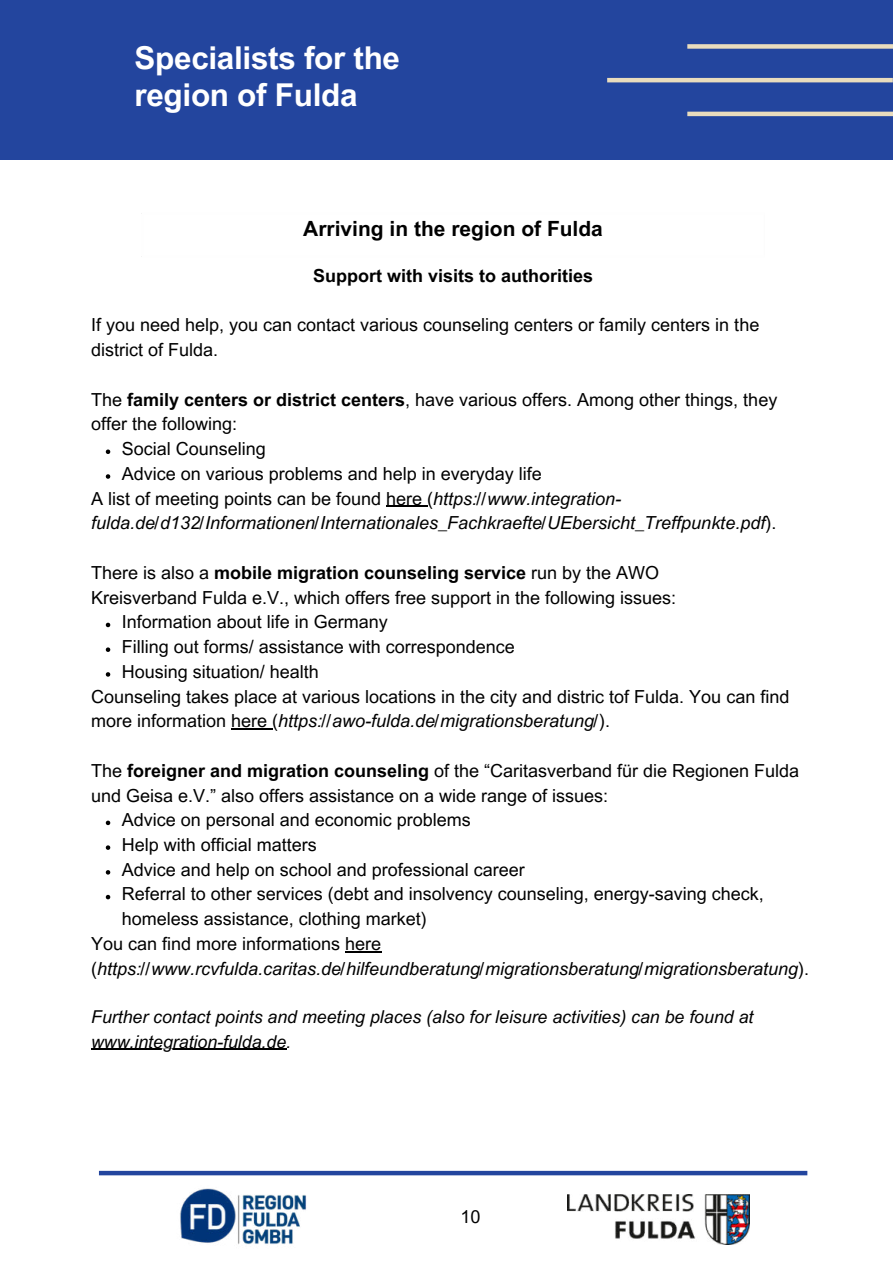
<style>
.page{position:relative;width:893px;height:1264px;background:#fff}
.page>*{position:absolute;margin:0;border:0;box-sizing:border-box;transform-origin:0 0}
.t1{font:700 31.5px/37px "Arial MT Pro";letter-spacing:-.01em;color:#fff}
.t2{font:700 21px "Arial MT Pro";color:#000}
.t3{font:18px/24.8px "Arial MT Pro";color:#000}
.t4{font:italic 18px "Arial MT Pro";color:#000}
.t5{font:700 18px "Arial MT Pro";color:#000}
.t6{font:italic 17.7px/24.8px "Arial MT Pro";color:#000}
.s1{font-weight:700}
.s2{font-style:italic}
.s3{font-style:normal}
.s4{font-weight:400}
</style>
<div class="page">
<div style="left:0;top:0;width:892px;height:160px;background:#23459e"></div>
<div style="left:99px;top:1170px;width:708px;height:5px;background:#23459e"></div>
<img style="left:567px;top:1194px;width:182px;height:50px">
<div style="left:687px;top:44px;width:205px;height:5px;background:#e9dcbd"></div>
<hr style="left:607px;top:78px;width:285px;height:4px;background:#e9dcbd">
<hr style="left:687px;top:112px;width:205px;height:4px;background:#e9dcbd">
<svg style="left:106px;top:449px;width:4px;height:5px"></svg>
<svg style="left:106px;top:474px;width:4px;height:5px"></svg>
<hr style="left:386px;top:506px;width:36px;height:1px;background:#000">
<svg style="left:106px;top:622px;width:4px;height:5px"></svg>
<svg style="left:106px;top:647px;width:4px;height:5px"></svg>
<svg style="left:106px;top:672px;width:4px;height:4px"></svg>
<hr style="left:231px;top:728px;width:41px;height:1px;background:#000">
<svg style="left:106px;top:820px;width:4px;height:5px"></svg>
<svg style="left:106px;top:845px;width:4px;height:4px"></svg>
<svg style="left:106px;top:870px;width:4px;height:4px"></svg>
<svg style="left:106px;top:894px;width:4px;height:5px"></svg>
<hr style="left:345px;top:951px;width:36px;height:1px;background:#000">
<hr style="left:91px;top:1048px;width:195px;height:2px;background:#000">
<img style="left:180px;top:1188px;width:49px;height:55px">
<img style="left:229px;top:1194px;width:78px;height:50px">
<h1 class="t1" style="left:134px;top:40px;width:267px">Specialists for the region of Fulda</h1>
<p class="t2" style="left:303px;top:216px;width:301px">Arriving in the region of Fulda</p>
<p class="t5" style="left:313px;top:265px;width:281px">Support with visits to authorities</p>
<p class="t3" style="left:91px;top:313px;width:669px">If you need help, you can contact various counseling centers or family centers in the district of Fulda.</p>
<p class="t3" style="left:91px;top:388px;width:687px">The <span class="s1">family centers or district centers</span>, have various offers. Among other things, they</p>
<p class="t3" style="left:91px;top:412px;width:147px">offer the following:</p>
<p class="t3" style="left:122px;top:437px;width:145px">Social Counseling</p>
<p class="t3" style="left:122px;top:462px;width:421px">Advice on various problems and help in everyday life</p>
<p class="t3" style="left:91px;top:487px;width:531px">A list of meeting points can be found here (<span class="s2">https://www.integration-</span></p>
<p class="t4" style="left:91px;top:512px;width:686px">fulda.de/d132/Informationen/Internationales_Fachkraefte/UEbersicht_Treffpunkte.pdf<span class="s3">).</span></p>
<p class="t5" style="left:91px;top:562px;width:569px"><span class="s4">There is also a</span> mobile migration counseling service <span class="s4">run by the AWO</span></p>
<p class="t3" style="left:91px;top:586px;width:586px">Kreisverband Fulda e.V., which offers free support in the following issues:</p>
<p class="t3" style="left:122px;top:610px;width:267px">Information about life in Germany</p>
<p class="t3" style="left:122px;top:635px;width:394px">Filling out forms/ assistance with correspondence</p>
<p class="t3" style="left:122px;top:660px;width:198px">Housing situation/ health</p>
<p class="t3" style="left:91px;top:684px;width:699px">Counseling takes place at various locations in the city and distric tof Fulda. You can find</p>
<p class="t4" style="left:91px;top:710px;width:520px"><span class="s3">more information here (</span>https://awo-fulda.de/migrationsberatung/<span class="s3">).</span></p>
<p class="t3" style="left:91px;top:759px;width:709px">The <span class="s1">foreigner and migration counseling</span> of the “Caritasverband für die Regionen Fulda</p>
<p class="t3" style="left:91px;top:783px;width:518px">und Geisa e.V.” also offers assistance on a wide range of issues:</p>
<p class="t3" style="left:122px;top:808px;width:350px">Advice on personal and economic problems</p>
<p class="t3" style="left:122px;top:833px;width:196px">Help with official matters</p>
<p class="t3" style="left:122px;top:858px;width:404px">Advice and help on school and professional career</p>
<p class="t3" style="left:122px;top:882px;width:643px">Referral to other services (debt and insolvency counseling, energy-saving check,</p>
<p class="t3" style="left:122px;top:907px;width:306px">homeless assistance, clothing market)</p>
<p class="t3" style="left:91px;top:932px;width:291px">You can find more informations here</p>
<p class="t4" style="left:91px;top:957px;width:719px"><span class="s3">(</span>https://www.rcvfulda.caritas.de/hilfeundberatung/migrationsberatung/migrationsberatung<span class="s3">).</span></p>
<p class="t6" style="left:91px;top:1005px;width:663px">Further contact points and meeting places (also for leisure activities) can be found at www.integration-fulda.de.</p>
<p class="t3" style="left:460px;top:1205px;width:21px">10</p>
</div>
